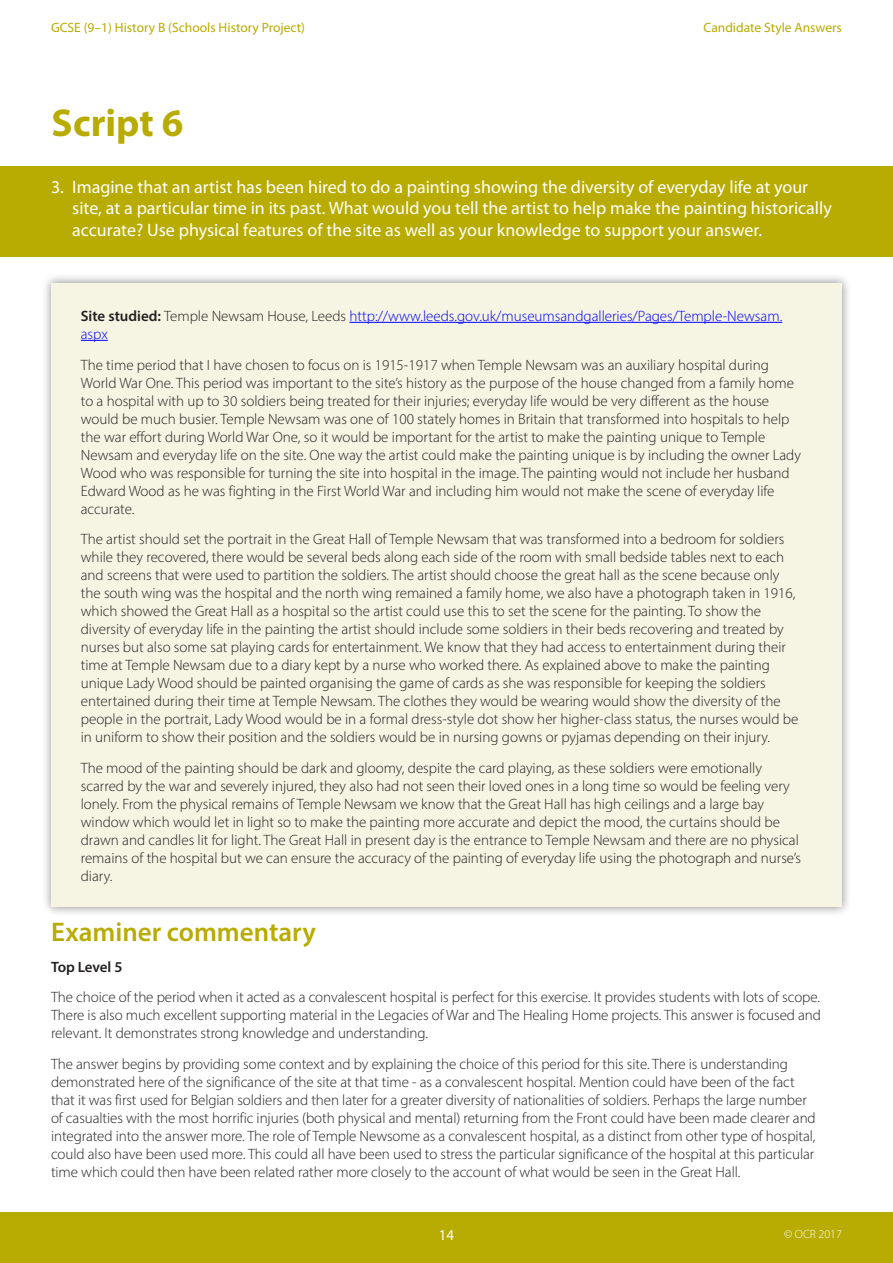
<style>
.page{position:relative;width:893px;height:1263px;background:#fff}
.page>*{position:absolute;margin:0;border:0;box-sizing:border-box;transform-origin:0 0}
.Heading{font:700 39px "Myriad Pro";color:#b8ab02}
.Subheading{font:600 27px "Myriad Pro";color:#b8ab02}
.Body_white{font:18px/21.6px "Myriad Pro";color:#fff}
.Body{font:300 15px/18px "Myriad Pro";color:#231f20}
.Body-2{font:300 15px/18px "Myriad Pro";color:#00f}
.Body-3{font:600 15px "Myriad Pro";letter-spacing:-.01em;color:#231f20}
.t1{font:15px "Myriad Pro";color:#fff}
.t2{font:13.5px "Myriad Pro";color:#b8ab02}
.t3{font:300 12px "Myriad Pro";color:#fff}
.s1{font-weight:600;color:#231f20}
.s2{color:#231f20}
</style>
<div class="page">
<div style="left:0;top:1212px;width:893px;height:51px;background:#b8ab02"></div>
<div style="left:0;top:166px;width:893px;height:90px;background:#b8ab02"></div>
<div style="left:41px;top:273px;width:810px;height:643px;background:#231f20;opacity:.5"></div>
<div style="left:51px;top:283px;width:791px;height:624px;background:#f6f4e2"></div>
<hr style="left:349px;top:322px;width:433px;height:1px;background:#00f">
<svg style="left:81px;top:340px;width:27px;height:1px"></svg>
<p class="t2" style="left:51px;top:20px;width:255px">GCSE (9–1) History B (Schools History Project)</p>
<p class="t2" style="left:704px;top:19px;width:140px">Candidate Style Answers</p>
<p class="Heading" style="left:51px;top:97px;width:133px">Script 6</p>
<h3 class="Body_white" style="left:72px;top:176px;width:761px;text-indent:-21px">3. Imagine that an artist has been hired to do a painting showing the diversity of everyday life at your site, at a particular time in its past. What would you tell the artist to help make the painting historically accurate? Use physical features of the site as well as your knowledge to support your answer.</h3>
<h3 class="Body-2" style="left:81px;top:307px;width:703px"><span class="s1">Site studied:</span> <span class="s2">Temple Newsam House, Leeds</span> http://www.leeds.gov.uk/museumsandgalleries/Pages/Temple-Newsam. aspx</h3>
<h3 class="Body" style="left:81px;top:355px;width:722px">The time period that I have chosen to focus on is 1915-1917 when Temple Newsam was an auxiliary hospital during World War One. This period was important to the site’s history as the purpose of the house changed from a family home to a hospital with up to 30 soldiers being treated for their injuries; everyday life would be very different as the house would be much busier. Temple Newsam was one of 100 stately homes in Britain that transformed into hospitals to help the war effort during World War One, so it would be important for the artist to make the painting unique to Temple Newsam and everyday life on the site. One way the artist could make the painting unique is by including the owner Lady Wood who was responsible for turning the site into hospital in the image. The painting would not include her husband Edward Wood as he was fighting in the First World War and including him would not make the scene of everyday life accurate.</h3>
<h3 class="Body" style="left:81px;top:530px;width:719px">The artist should set the portrait in the Great Hall of Temple Newsam that was transformed into a bedroom for soldiers while they recovered, there would be several beds along each side of the room with small bedside tables next to each and screens that were used to partition the soldiers. The artist should choose the great hall as the scene because only the south wing was the hospital and the north wing remained a family home, we also have a photograph taken in 1916, which showed the Great Hall as a hospital so the artist could use this to set the scene for the painting. To show the diversity of everyday life in the painting the artist should include some soldiers in their beds recovering and treated by nurses but also some sat playing cards for entertainment. We know that they had access to entertainment during their time at Temple Newsam due to a diary kept by a nurse who worked there. As explained above to make the painting unique Lady Wood should be painted organising the game of cards as she was responsible for keeping the soldiers entertained during their time at Temple Newsam. The clothes they would be wearing would show the diversity of the people in the portrait, Lady Wood would be in a formal dress-style dot show her higher-class status, the nurses would be in uniform to show their position and the soldiers would be in nursing gowns or pyjamas depending on their injury.</h3>
<h3 class="Body" style="left:81px;top:759px;width:722px">The mood of the painting should be dark and gloomy, despite the card playing, as these soldiers were emotionally scarred by the war and severely injured, they also had not seen their loved ones in a long time so would be feeling very lonely. From the physical remains of Temple Newsam we know that the Great Hall has high ceilings and a large bay window which would let in light so to make the painting more accurate and depict the mood, the curtains should be drawn and candles lit for light. The Great Hall in present day is the entrance to Temple Newsam and there are no physical remains of the hospital but we can ensure the accuracy of the painting of everyday life using the photograph and nurse’s diary.</h3>
<h3 class="Subheading" style="left:51px;top:915px;width:266px">Examiner commentary</h3>
<h3 class="Body-3" style="left:51px;top:957px;width:73px">Top Level 5</h3>
<h3 class="Body" style="left:51px;top:988px;width:771px;text-align:justify">The choice of the period when it acted as a convalescent hospital is perfect for this exercise. It provides students with lots of scope.<br>There is also much excellent supporting material in the Legacies of War and The Healing Home projects. This answer is focused and relevant. It demonstrates strong knowledge and understanding.</h3>
<h3 class="Body" style="left:51px;top:1055px;width:766px">The answer begins by providing some context and by explaining the choice of this period for this site. There is understanding demonstrated here of the significance of the site at that time - as a convalescent hospital. Mention could have been of the fact that it was first used for Belgian soldiers and then later for a greater diversity of nationalities of soldiers. Perhaps the large number of casualties with the most horrific injuries (both physical and mental) returning from the Front could have been made clearer and integrated into the answer more. The role of Temple Newsome as a convalescent hospital, as a distinct from other type of hospital, could also have been used more. This could all have been used to stress the particular significance of the hospital at this particular time which could then have been related rather more closely to the account of what would be seen in the Great Hall.</h3>
<p class="t1" style="left:439px;top:1226px;width:17px">14</p>
<p class="t3" style="left:784px;top:1227px;width:59px">© OCR 2017</p>
</div>
